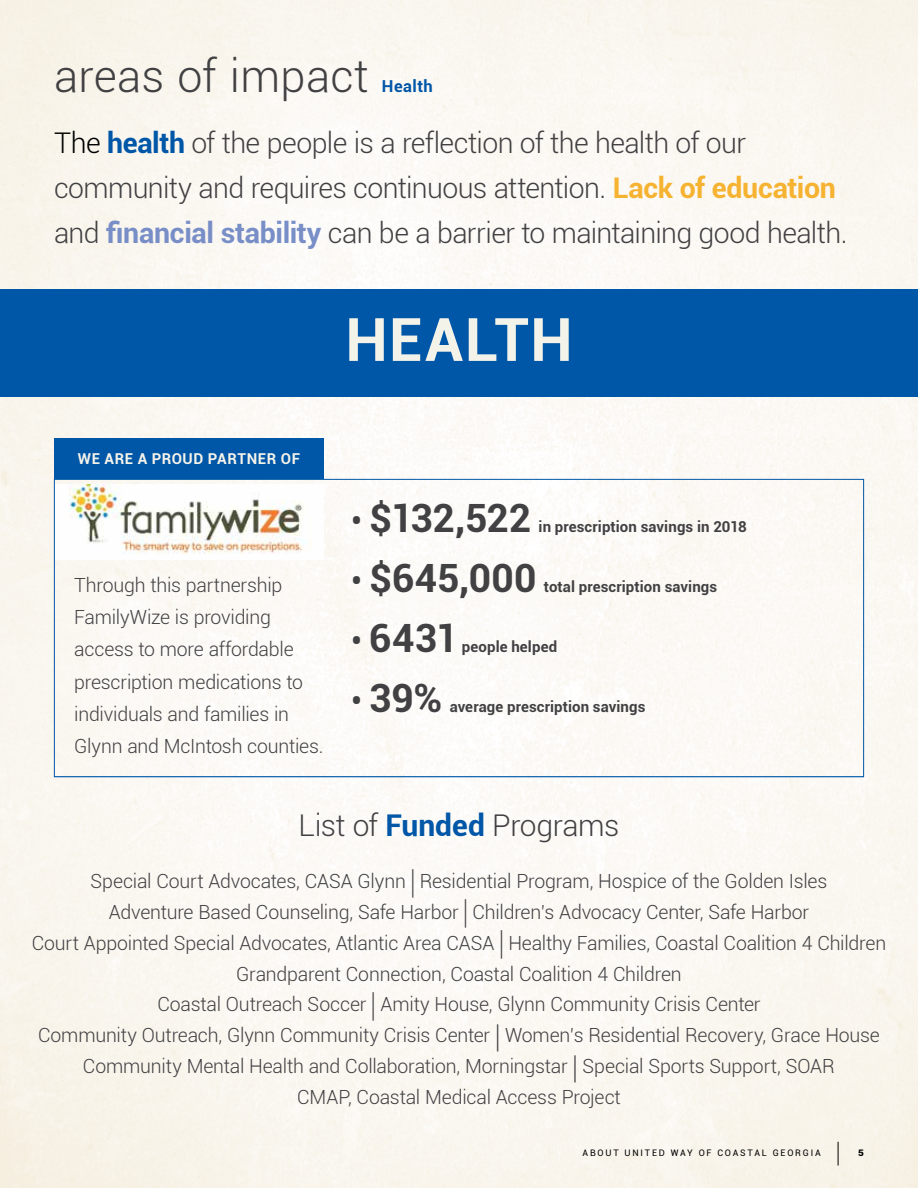
<style>
.page{position:relative;width:918px;height:1188px;background:#fff}
.page>*{position:absolute;margin:0;border:0;box-sizing:border-box;transform-origin:0 0}
.t1{font:700 60px "Roboto";letter-spacing:.025em;color:#f4f3ea}
.t2{font:300 45px "Roboto";letter-spacing:.005em;color:#414042}
.t3{font:700 39px "Roboto";color:#414042}
.t4{font:300 30px "Roboto";letter-spacing:-.015em;color:#414042}
.t5{font:300 28.5px/45px "Roboto";letter-spacing:-.02em;color:#414042}
.t6{font:300 19.5px/30.9px "Roboto";letter-spacing:-.01em;color:#414042;text-align:center}
.t7{font:700 16.5px "Roboto";letter-spacing:.03em;color:#0056a7}
.t8{font:700 15px "Roboto";letter-spacing:.005em;color:#414042}
.t9{font:700 15px "Roboto";letter-spacing:.035em;color:#f4f3ea}
.t10{font:9px "Roboto";letter-spacing:.2em;color:#000}
.t11{font:900 9px "Roboto";color:#000;scale:1.1 1}
.s1{color:#000}
.s2{font-weight:700;color:#0056a7}
.s3{font-weight:700;color:#f6b331}
.s4{font-weight:700;color:#788ec7}
.s5{font-size:30px}
.s6{font-size:33.15px}
.s7{font-size:31.5px}
</style>
<div class="page">
<img style="left:1px;top:0;width:917px;height:1188px">
<svg style="left:838px;top:1142px;width:1px;height:24px"></svg>
<div style="left:0;top:289px;width:918px;height:108px;background:#0056a7"></div>
<div style="left:54px;top:438px;width:270px;height:41px;background:#0056a7"></div>
<img style="left:0;top:0;width:1px;height:1188px">
<img style="left:56px;top:485px;width:268px;height:75px">
<h2 class="t2" style="left:54px;top:44px;width:316px">areas of impact</h2>
<p class="t7" style="left:382px;top:74px;width:52px">Health</p>
<h3 class="t5" style="left:54px;top:120px;width:795px"><span class="s1">The</span> <span class="s2">health</span> of the people is a reflection of the health of our community and requires continuous attention. <span class="s3">Lack of education </span>and <span class="s4">financial stability</span> can be a barrier to maintaining good health.</h3>
<h1 class="t1" style="left:345px;top:297px;width:229px">HEALTH</h1>
<p class="t9" style="left:78px;top:448px;width:224px">WE ARE A PROUD PARTNER OF</p>
<p class="t6" style="left:74px;top:568px;width:251px;line-height:32.2px;text-align:left">Through this partnership<br>FamilyWize is providing access to more affordable prescription medications to individuals and families in<br>Glynn and McIntosh counties.</p>
<h3 class="t3" style="left:351px;top:490px;width:182px"><span class="s5">•</span> $132,522</h3>
<p class="t8" style="left:539px;top:516px;width:210px">in prescription savings in 2018</p>
<h3 class="t3" style="left:351px;top:550px;width:187px"><span class="s5">•</span> $645,000</h3>
<p class="t8" style="left:544px;top:576px;width:175px">total prescription savings</p>
<h3 class="t3" style="left:351px;top:610px;width:109px"><span class="s5">•</span> 6431</h3>
<p class="t8" style="left:462px;top:636px;width:97px">people helped</p>
<h3 class="t3" style="left:351px;top:670px;width:93px"><span class="s5">•</span> 39%</h3>
<p class="t8" style="left:450px;top:696px;width:197px">average prescription savings</p>
<h3 class="t4" style="left:298px;top:805px;width:323px">List of <span class="s2">Funded</span> Programs</h3>
<p class="t6" style="left:32px;top:865px;width:856px">Special Court Advocates, CASA Glynn <span class="s6">|</span> Residential Program, Hospice of the Golden Isles<br>Adventure Based Counseling, Safe Harbor <span class="s6">|</span> Children’s Advocacy Center, Safe Harbor<br>Court Appointed Special Advocates, Atlantic Area CASA <span class="s6">|</span> Healthy Families, Coastal Coalition 4 Children Grandparent Connection, Coastal Coalition 4 Children<br>Coastal Outreach Soccer <span class="s6">|</span> Amity House, Glynn Community Crisis Center<br>Community Outreach, Glynn Community Crisis Center <span class="s7">|</span> Women’s Residential Recovery, Grace House Community Mental Health and Collaboration, Morningstar <span class="s7">|</span> Special Sports Support, SOAR<br>CMAP, Coastal Medical Access Project</p>
<p class="t10" style="left:583px;top:1146px;width:240px">ABOUT UNITED WAY OF COASTAL GEORGIA</p>
<p class="t11" style="left:858px;top:1146px;width:7px">5</p>
</div>
